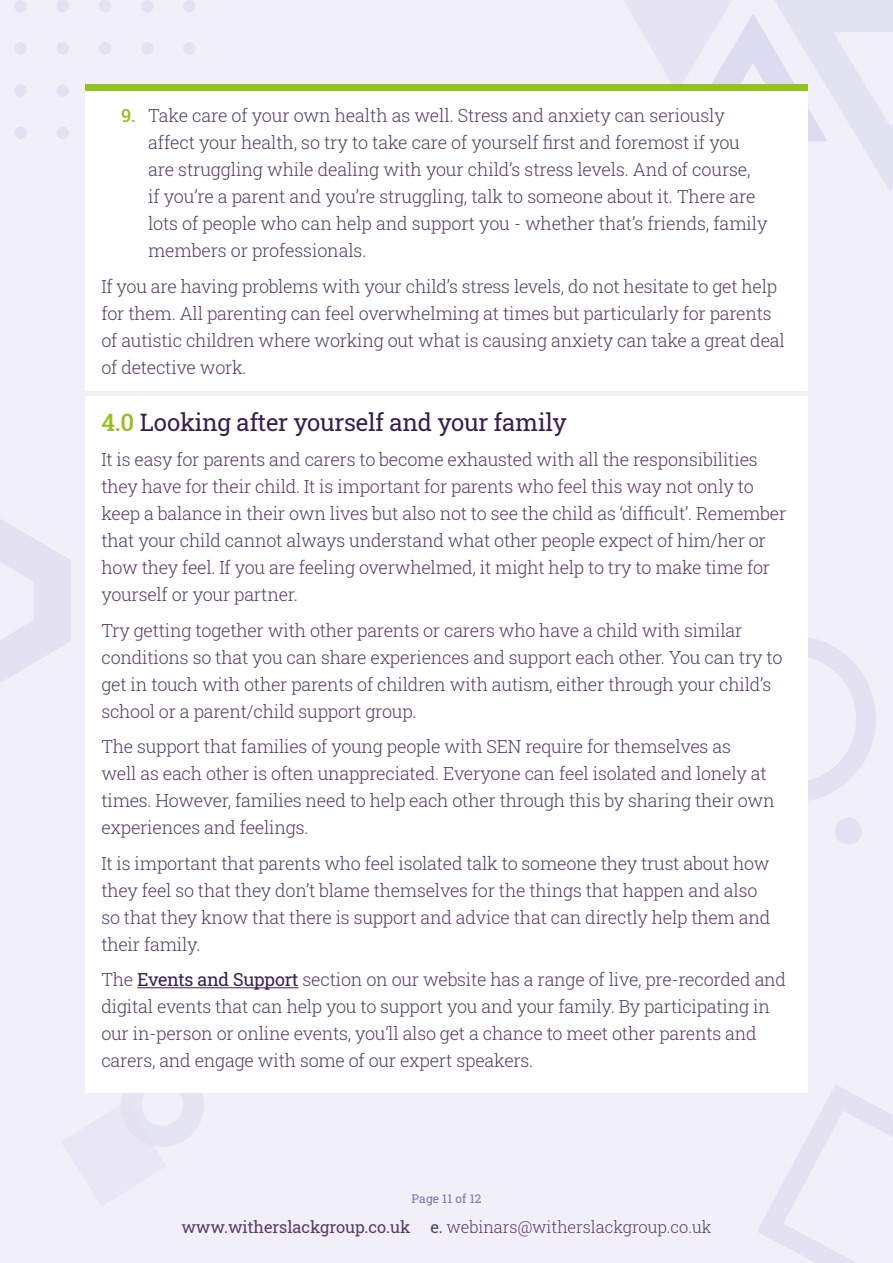
<style>
.page{position:relative;width:893px;height:1263px;background:#f1f0f9}
.page>*{position:absolute;margin:0;border:0;box-sizing:border-box;transform-origin:0 0}
.t1{font:24px "Roboto Slab";letter-spacing:-.01em;color:#3a2050}
.t2{font:300 18px/27px "Roboto Slab";letter-spacing:-.015em;color:#573c67}
.t3{font:300 16.5px "Roboto Slab";letter-spacing:-.005em;color:#573c67}
.t4{font:12px "Roboto Slab";letter-spacing:.01em;color:#7672b4}
.s1{font-weight:500;color:#95c11f}
.s2{font-weight:400;color:#3a2050}
.s3{font-weight:400}
</style>
<div class="page">
<svg style="left:85px;top:1092px;width:119px;height:55px"></svg>
<svg style="left:808px;top:637px;width:68px;height:164px"></svg>
<div style="left:835px;top:817px;width:27px;height:27px;background:#e3e1f2;border-radius:50%"></div>
<div style="left:14px;top:0;width:13px;height:12px;background:#e3e1f2;border-radius:50%"></div>
<div style="left:57px;top:0;width:12px;height:12px;background:#e3e1f2;border-radius:50%"></div>
<div style="left:99px;top:0;width:12px;height:12px;background:#e3e1f2;border-radius:50%"></div>
<div style="left:141px;top:0;width:12px;height:12px;background:#e3e1f2;border-radius:50%"></div>
<div style="left:183px;top:0;width:13px;height:12px;background:#e3e1f2;border-radius:50%"></div>
<div style="left:14px;top:42px;width:13px;height:13px;background:#e3e1f2;border-radius:50%"></div>
<div style="left:57px;top:42px;width:12px;height:13px;background:#e3e1f2;border-radius:50%"></div>
<div style="left:99px;top:42px;width:12px;height:13px;background:#e3e1f2;border-radius:50%"></div>
<div style="left:141px;top:42px;width:12px;height:13px;background:#e3e1f2;border-radius:50%"></div>
<div style="left:183px;top:42px;width:13px;height:13px;background:#e3e1f2;border-radius:50%"></div>
<div style="left:14px;top:84px;width:13px;height:13px;background:#e3e1f2;border-radius:50%"></div>
<div style="left:57px;top:84px;width:12px;height:13px;background:#e3e1f2;border-radius:50%"></div>
<div style="left:99px;top:84px;width:12px;height:13px;background:#95c11f;border-radius:50%"></div>
<div style="left:141px;top:84px;width:12px;height:13px;background:#95c11f;border-radius:50%"></div>
<div style="left:183px;top:84px;width:13px;height:13px;background:#95c11f;border-radius:50%"></div>
<div style="left:14px;top:127px;width:13px;height:12px;background:#e3e1f2;border-radius:50%"></div>
<div style="left:57px;top:127px;width:12px;height:12px;background:#e3e1f2;border-radius:50%"></div>
<svg style="left:623px;top:0;width:270px;height:191px"></svg>
<div style="left:85px;top:89px;width:723px;height:1003px;background:#fff"></div>
<div style="left:85px;top:85px;width:723px;height:6px;background:#95c11f"></div>
<hr style="left:137px;top:987px;width:161px;height:1px;background:#3a2050">
<hr style="left:81px;top:391px;width:731px;height:4px;background:#f1f0f9">
<svg style="left:0;top:519px;width:70px;height:163px"></svg>
<svg style="left:744px;top:1085px;width:149px;height:178px"></svg>
<p class="t2" style="left:148px;top:102px;width:621px;text-indent:-27px"><span class="s1">9.</span> Take care of your own health as well. Stress and anxiety can seriously affect your health, so try to take care of yourself first and foremost if you are struggling while dealing with your child’s stress levels. And of course,<br>if you’re a parent and you’re struggling, talk to someone about it. There are lots of people who can help and support you - whether that’s friends, family members or professionals.</p>
<p class="t2" style="left:101px;top:272px;width:685px">If you are having problems with your child’s stress levels, do not hesitate to get help for them. All parenting can feel overwhelming at times but particularly for parents of autistic children where working out what is causing anxiety can take a great deal of detective work.</p>
<h1 class="t1" style="left:101px;top:406px;width:467px"><span class="s1">4.0</span> Looking after yourself and your family</h1>
<p class="t2" style="left:101px;top:446px;width:687px">It is easy for parents and carers to become exhausted with all the responsibilities they have for their child. It is important for parents who feel this way not only to keep a balance in their own lives but also not to see the child as ‘difficult’. Remember that your child cannot always understand what other people expect of him/her or how they feel. If you are feeling overwhelmed, it might help to try to make time for yourself or your partner.</p>
<p class="t2" style="left:101px;top:616px;width:683px">Try getting together with other parents or carers who have a child with similar conditions so that you can share experiences and support each other. You can try to get in touch with other parents of children with autism, either through your child’s school or a parent/child support group.</p>
<p class="t2" style="left:101px;top:733px;width:675px">The support that families of young people with SEN require for themselves as<br>well as each other is often unappreciated. Everyone can feel isolated and lonely at times. However, families need to help each other through this by sharing their own experiences and feelings.</p>
<p class="t2" style="left:101px;top:849px;width:670px">It is important that parents who feel isolated talk to someone they trust about how they feel so that they don’t blame themselves for the things that happen and also so that they know that there is support and advice that can directly help them and their family.</p>
<p class="t2" style="left:101px;top:966px;width:686px">The <span class="s2">Events and Support</span> section on our website has a range of live, pre-recorded and digital events that can help you to support you and your family. By participating in our in-person or online events, you’ll also get a chance to meet other parents and carers, and engage with some of our expert speakers.</p>
<p class="t4" style="left:412px;top:1191px;width:71px">Page 11 of 12</p>
<p class="t3" style="left:181px;top:1215px;width:532px"><span class="s3">www.witherslackgroup.co.uk e.</span> webinars@witherslackgroup.co.uk</p>
</div>
